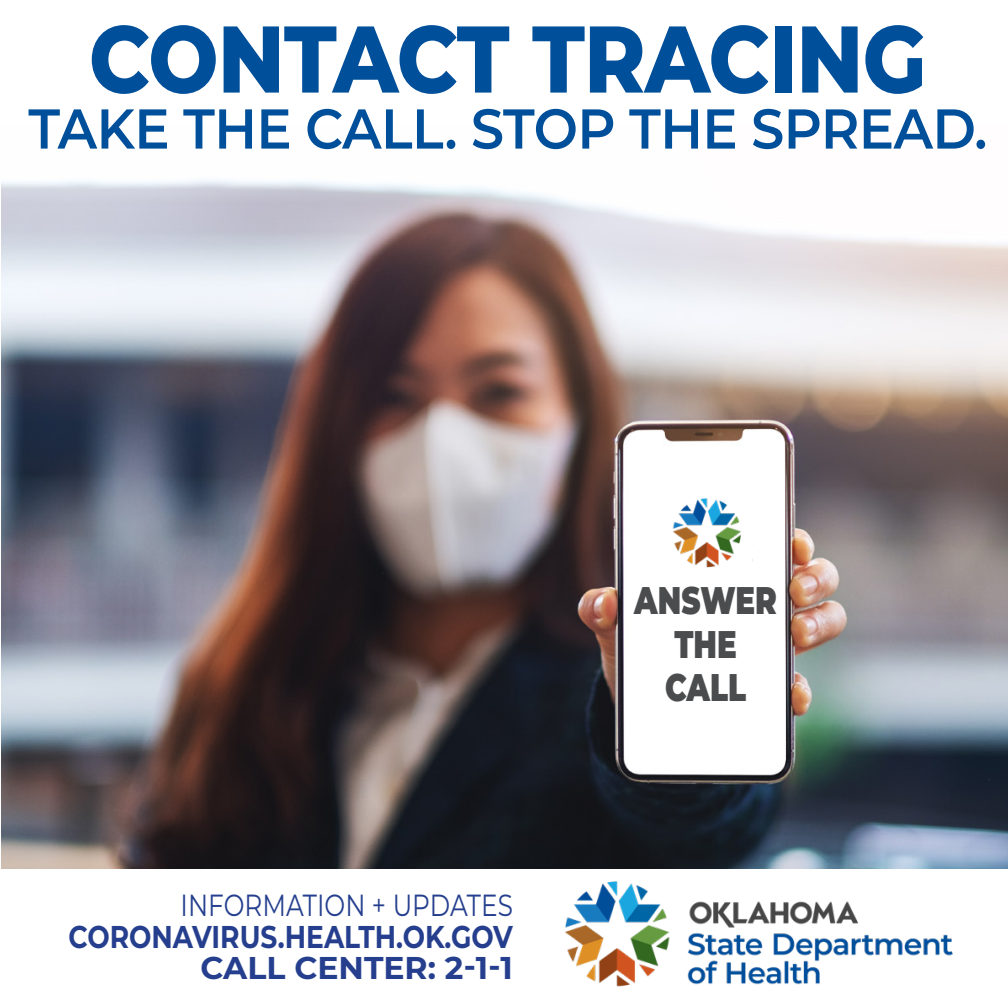
<style>
.page{position:relative;width:1008px;height:1008px;background:#fff}
.page>*{position:absolute;margin:0;border:0;box-sizing:border-box;transform-origin:0 0}
.t1{font:800 94.5px "Montserrat";letter-spacing:-.01em;color:#004f9a;scale:.88 1}
.t2{font:600 56px "Montserrat";letter-spacing:-.01em;color:#004f9a;scale:.94 1}
.t3{font:900 38.5px "Montserrat";color:#4b4c4d;scale:.76 1}
.t4{font:700 31.5px/31.5px "Montserrat";color:#253f8e;text-align:right;scale:.84 1}
.t5{font:30.45px "Montserrat";color:#253f8e;scale:.81 1}
</style>
<div class="page">
<img style="left:540px;top:868px;width:443px;height:119px">
<img style="left:1px;top:180px;width:1007px;height:688px">
<img style="left:656px;top:482px;width:96px;height:101px">
<p class="t1" style="left:89px;top:-10px;width:953px">CONTACT TRACING</p>
<p class="t2" style="left:28px;top:89px;width:1022px">TAKE THE CALL. STOP THE SPREAD.</p>
<p class="t5" style="left:181px;top:885px;width:412px">INFORMATION + UPDATES</p>
<p class="t4" style="left:68px;top:919px;width:531px">CORONAVIRUS.HEALTH.OK.GOV<br>CALL CENTER: 2-1-1</p>
<p class="t3" style="left:634px;top:572px;width:189px">ANSWER</p>
<p class="t3" style="left:674px;top:615px;width:84px">THE</p>
<p class="t3" style="left:665px;top:658px;width:108px">CALL</p>
</div>
